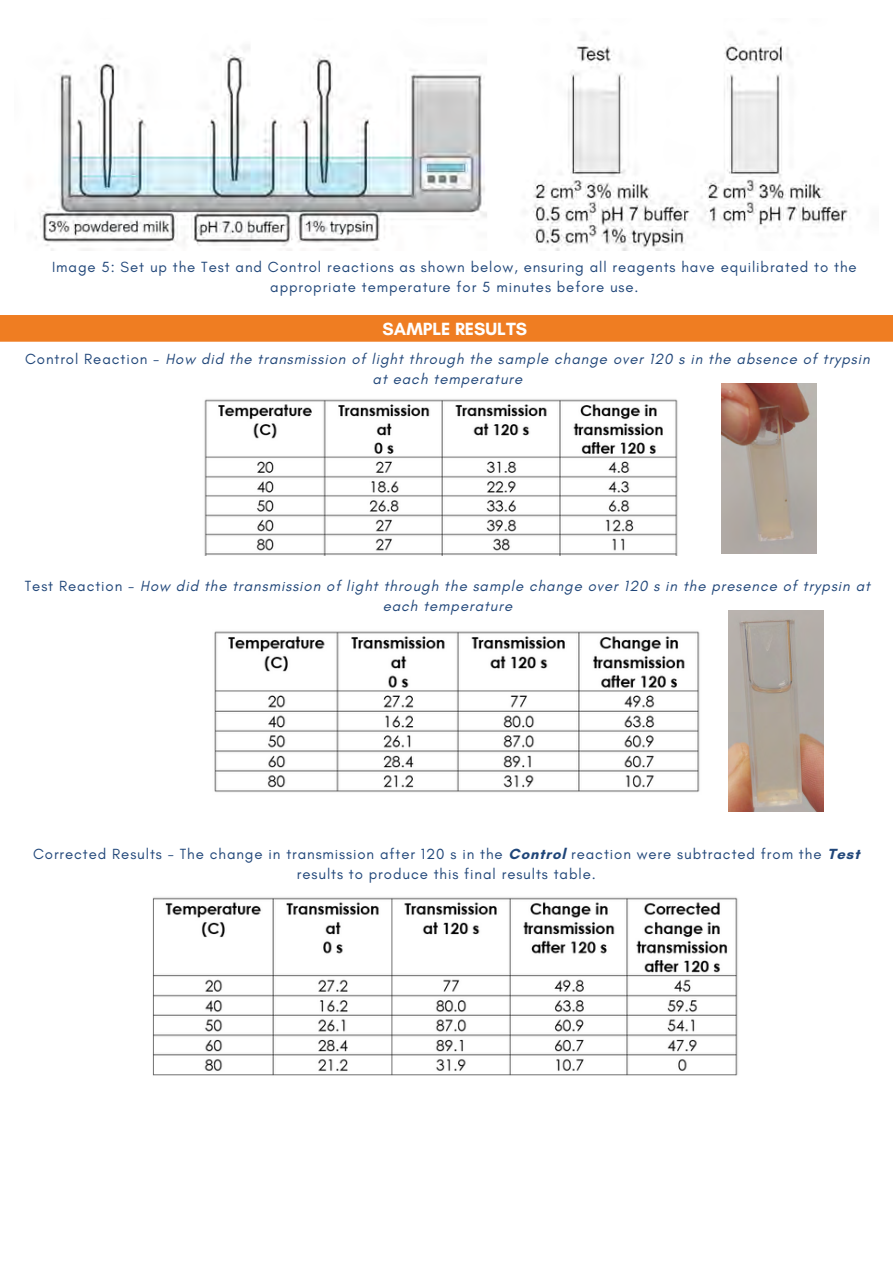
<style>
.page{position:relative;width:893px;height:1264px;background:#fff}
.page>*{position:absolute;margin:0;border:0;box-sizing:border-box;transform-origin:0 0}
.t1{font:700 18px "Glacial Indifference";color:#fff}
.t2{font:15px/20.2px "Glacial Indifference";letter-spacing:.06em;color:#204679;text-align:center}
.t3{font:italic 15px/20.2px "Glacial Indifference";letter-spacing:.06em;color:#204679;text-align:center}
.s1{font-style:normal}
.s2{font-weight:700}
</style>
<div class="page">
<img style="left:36px;top:37px;width:815px;height:213px">
<div style="left:0;top:315px;width:892px;height:27px;background:#ef7d22"></div>
<img style="left:214px;top:631px;width:486px;height:162px">
<img style="left:204px;top:399px;width:474px;height:156px">
<img style="left:721px;top:383px;width:95px;height:170px">
<img style="left:728px;top:610px;width:95px;height:201px">
<img style="left:153px;top:897px;width:585px;height:179px">
<p class="t2" style="left:52px;top:256px;width:806px">Image 5: Set up the Test and Control reactions as shown below, ensuring all reagents have equilibrated to the appropriate temperature for 5 minutes before use.</p>
<p class="t1" style="left:382px;top:317px;width:146px">SAMPLE RESULTS</p>
<p class="t3" style="left:25px;top:348px;width:846px"><span class="s1">Control Reaction -</span> How did the transmission of light through the sample change over 120 s in the absence of trypsin at each temperature</p>
<p class="t3" style="left:25px;top:575px;width:846px"><span class="s1">Test Reaction -</span> How did the transmission of light through the sample change over 120 s in the presence of trypsin at each temperature</p>
<p class="t2" style="left:33px;top:843px;width:828px">Corrected Results - The change in transmission after 120 s in the <span class="s2">Control</span> reaction were subtracted from the <span class="s2">Test </span>results to produce this final results table.</p>
</div>
